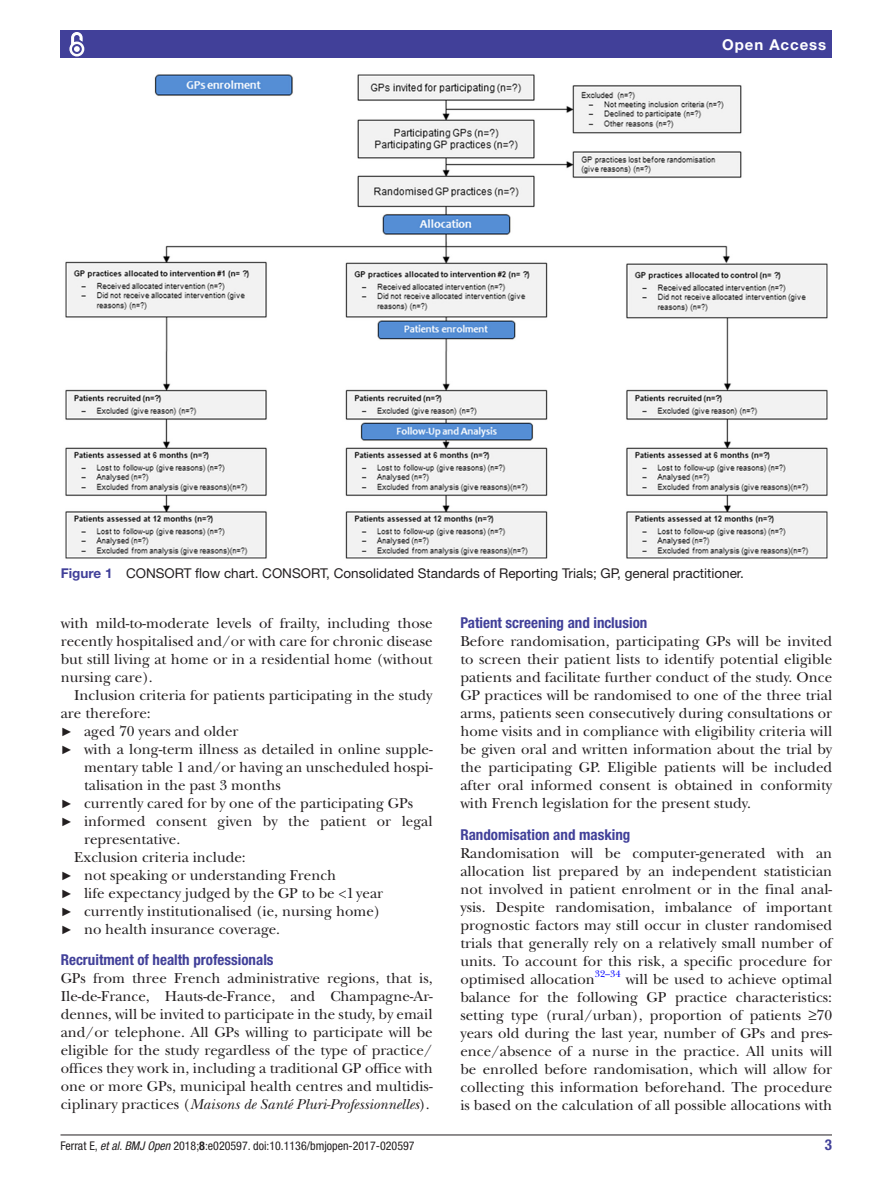
<style>
.page{position:relative;width:893px;height:1191px;background:#fff}
.page>*{position:absolute;margin:0;border:0;box-sizing:border-box;transform-origin:0 0}
.t1{font:15px/18px "New Baskerville";color:#231f20;text-align:justify}
.t2{font:700 condensed 15px "Helvetica Neue LT Std";color:#414099}
.t3{font:700 15px "Helvetica Neue LT Std";letter-spacing:.065em;color:#fff}
.t4{font:13.5px "Helvetica Neue LT Std";color:#231f20}
.t5{font:condensed 12px "Helvetica Neue LT Std";color:#231f20}
.t6{font:9.9px "New Baskerville";color:#00f}
.s1{font-weight:700;color:#414099}
.s2{font-family:"Arial";font-size:12px}
.s3{font-style:italic}
.s4{font-weight:700}
</style>
<div class="page">
<hr style="left:61px;top:1134px;width:771px;height:1px;background:#231f20">
<div style="left:61px;top:31px;width:771px;height:27px;background:#414099"></div>
<svg style="left:69px;top:32px;width:16px;height:25px"></svg>
<img style="left:65px;top:74px;width:763px;height:485px">
<p class="t3" style="left:722px;top:35px;width:106px">Open Access</p>
<p class="t4" style="left:61px;top:565px;width:685px"><span class="s1">Figure 1</span> CONSORT flow chart. CONSORT, Consolidated Standards of Reporting Trials; GP, general practitioner.</p>
<p class="t1" style="left:61px;top:614px;width:373px">with mild-to-moderate levels of frailty, including those recently hospitalised and/or with care for chronic disease but still living at home or in a residential home (without nursing care).</p>
<p class="t1" style="left:74px;top:686px;width:360px">Inclusion criteria for patients participating in the study</p>
<p class="t1" style="left:61px;top:704px;width:92px">are therefore:</p>
<p class="t1" style="left:61px;top:722px;width:179px"><span class="s2">►</span> aged 70 years and older</p>
<p class="t1" style="left:61px;top:740px;width:373px"><span class="s2">►</span> with a long-term illness as detailed in online supple-</p>
<p class="t1" style="left:84px;top:758px;width:350px">mentary table 1 and/or having an unscheduled hospi-</p>
<p class="t1" style="left:84px;top:776px;width:198px">talisation in the past 3 months</p>
<p class="t1" style="left:61px;top:794px;width:354px"><span class="s2">►</span> currently cared for by one of the participating GPs</p>
<p class="t1" style="left:61px;top:812px;width:373px"><span class="s2">►</span> informed consent given by the patient or legal</p>
<p class="t1" style="left:84px;top:830px;width:98px">representative.</p>
<p class="t1" style="left:74px;top:848px;width:173px">Exclusion criteria include:</p>
<p class="t1" style="left:61px;top:866px;width:277px"><span class="s2">►</span> not speaking or understanding French</p>
<p class="t1" style="left:61px;top:884px;width:324px"><span class="s2">►</span> life expectancy judged by the GP to be &lt;1year</p>
<p class="t1" style="left:61px;top:902px;width:321px"><span class="s2">►</span> currently institutionalised (ie, nursing home)</p>
<p class="t1" style="left:61px;top:920px;width:221px"><span class="s2">►</span> no health insurance coverage.</p>
<p class="t2" style="left:61px;top:951px;width:214px">Recruitment of health professionals</p>
<p class="t1" style="left:61px;top:969px;width:373px">GPs from three French administrative regions, that is, Ile-de-France, Hauts-de-France, and Champagne-Ar&shy;dennes, will be invited to participate in the study, by email and/or telephone. All GPs willing to participate will be eligible for the study regardless of the type of practice/ offices they work in, including a traditional GP office with one or more GPs, municipal health centres and multidis&shy;ciplinary practices (<span class="s3">Maisons de Santé Pluri-Professionnelles</span>).</p>
<p class="t2" style="left:460px;top:614px;width:188px">Patient screening and inclusion</p>
<p class="t1" style="left:460px;top:632px;width:373px">Before randomisation, participating GPs will be invited to screen their patient lists to identify potential eligible patients and facilitate further conduct of the study. Once GP practices will be randomised to one of the three trial arms, patients seen consecutively during consultations or home visits and in compliance with eligibility criteria will be given oral and written information about the trial by the participating GP. Eligible patients will be included after oral informed consent is obtained in conformity with French legislation for the present study.</p>
<p class="t2" style="left:460px;top:825px;width:172px">Randomisation and masking</p>
<p class="t1" style="left:460px;top:844px;width:373px">Randomisation will be computer-generated with an allocation list prepared by an independent statistician not involved in patient enrolment or in the final anal&shy;ysis. Despite randomisation, imbalance of important prognostic factors may still occur in cluster randomised trials that generally rely on a relatively small number of units. To account for this risk, a specific procedure for optimised allocation</p>
<p class="t6" style="left:595px;top:968px;width:27px">32–34</p>
<p class="t1" style="left:460px;top:970px;width:373px;text-indent:165px">will be used to achieve optimal balance for the following GP practice characteristics: setting type (rural/urban), proportion of patients ≥70 years old during the last year, number of GPs and pres&shy;ence/absence of a nurse in the practice. All units will be enrolled before randomisation, which will allow for collecting this information beforehand. The procedure is based on the calculation of all possible allocations with</p>
<p class="t5" style="left:61px;top:1138px;width:356px">Ferrat E, <span class="s3">et al</span>. <span class="s3">BMJ Open</span> 2018;<span class="s4">8</span>:e020597. doi:10.1136/bmjopen-2017-020597</p>
<p class="t2" style="left:825px;top:1135px;width:9px">3</p>
</div>
